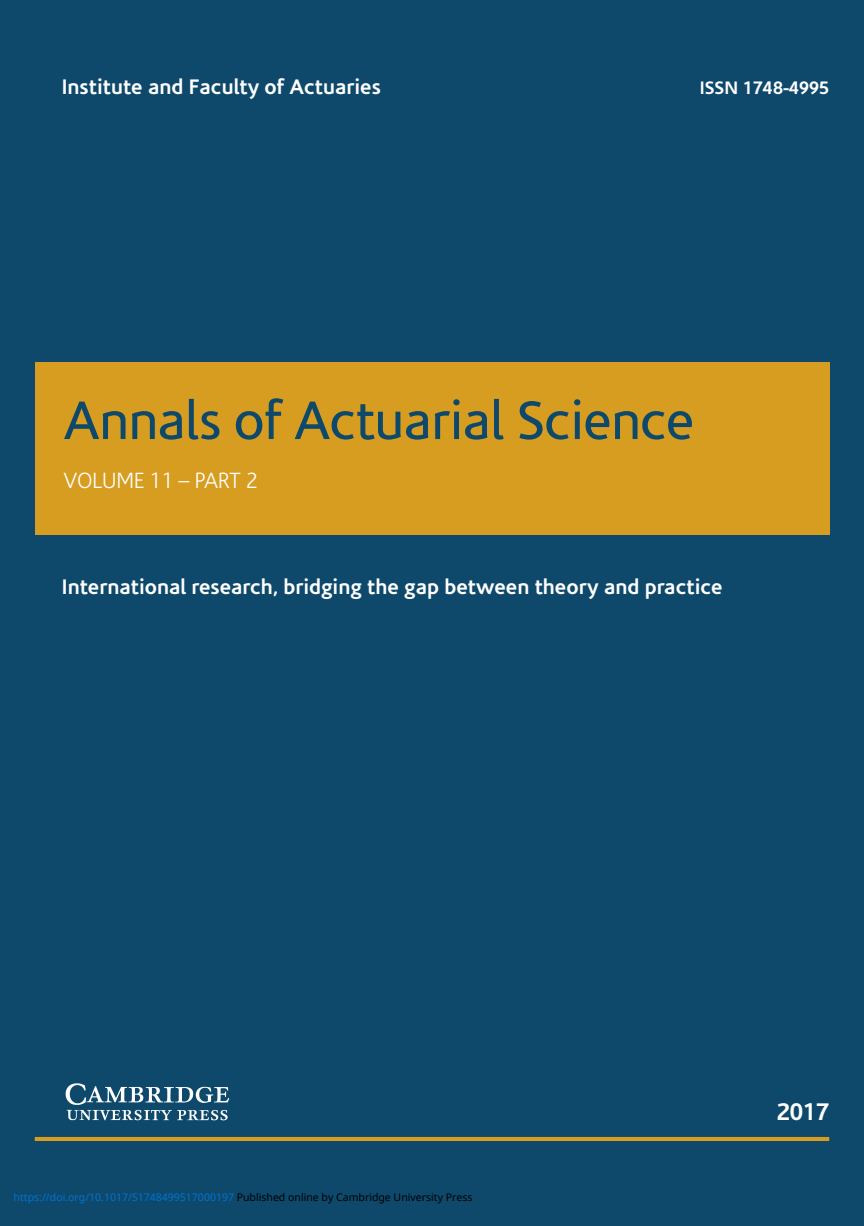
<style>
.page{position:relative;width:864px;height:1226px;background:#fff}
.page>*{position:absolute;margin:0;border:0;box-sizing:border-box;transform-origin:0 0}
.t1{font:54.6px "Corisande";letter-spacing:-.015em;color:#0e496c}
.t2{font:700 24.32px "Corisande";color:#fff}
.t3{font:300 22.22px "Corisande";letter-spacing:-.015em;color:#fff}
.t4{font:700 21.18px "Corisande";color:#fff}
.t5{font:700 18.2px "Corisande";color:#fff}
.t6{font:10.5px "Noto Sans";color:#0172cf}
.s1{color:#000}
</style>
<div class="page">
<div style="left:0;top:0;width:863px;height:1225px;background:#0e496c"></div>
<hr style="left:35px;top:1137px;width:793px;height:3px;background:#d69d20">
<div style="left:35px;top:362px;width:793px;height:172px;background:#d69d20"></div>
<img style="left:65px;top:1083px;width:165px;height:38px">
<p class="t4" style="left:62px;top:79px;width:320px">Institute and Faculty of Actuaries</p>
<p class="t5" style="left:699px;top:81px;width:131px">ISSN 1748-4995</p>
<h1 class="t1" style="left:63px;top:400px;width:632px">Annals of Actuarial Science</h1>
<p class="t3" style="left:63px;top:471px;width:196px">VOLUME 11 – PART 2</p>
<p class="t4" style="left:62px;top:579px;width:662px">International research, bridging the gap between theory and practice</p>
<p class="t6" style="left:14px;top:1189px;width:460px">https://doi.org/10.1017/S1748499517000197 <span class="s1">Published online by Cambridge University Press</span></p>
<p class="t2" style="left:776px;top:1102px;width:54px">2017</p>
</div>
